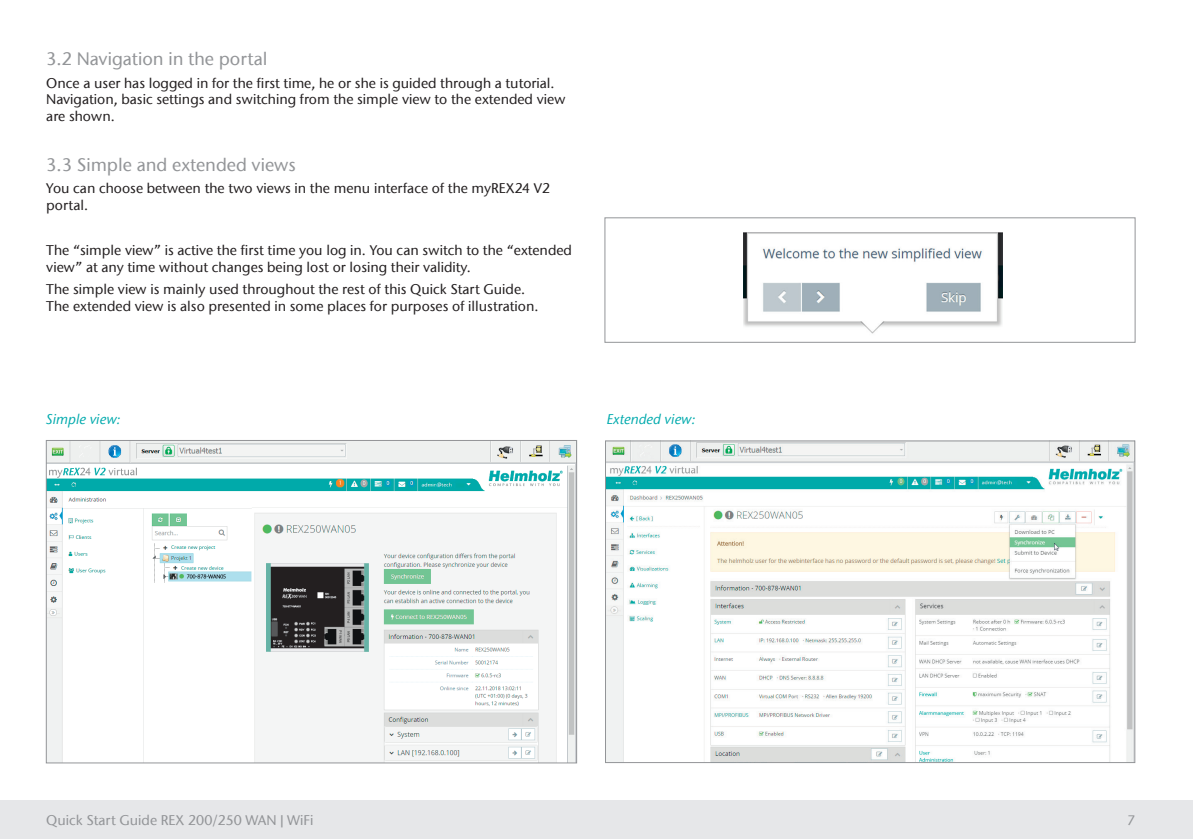
<style>
.page{position:relative;width:1193px;height:839px;background:#fff}
.page>*{position:absolute;margin:0;border:0;box-sizing:border-box;transform-origin:0 0}
.t1{font:500 18px "ITC Stone Sans Com";color:#939598}
.t2{font:500 14px/16.8px "ITC Stone Sans Com";color:#231f20}
.t3{font:500 14px "ITC Stone Sans Com";color:#939598}
.t4{font:italic 500 14px "ITC Stone Sans Com";color:#00aaad}
</style>
<div class="page">
<div style="left:1px;top:800px;width:1191px;height:39px;background:#e6e7e9"></div>
<img style="left:607px;top:442px;width:526px;height:319px">
<img style="left:743px;top:233px;width:259px;height:101px">
<div style="left:604px;top:217px;width:531px;height:126px;border:1px solid #939598"></div>
<img style="left:48px;top:442px;width:526px;height:319px">
<p class="t1" style="left:46px;top:48px;width:223px">3.2 Navigation in the portal</p>
<p class="t2" style="left:46px;top:74px;width:521px">Once a user has logged in for the first time, he or she is guided through a tutorial.<br>Navigation, basic settings and switching from the simple view to the extended view are shown.</p>
<p class="t1" style="left:46px;top:154px;width:251px">3.3 Simple and extended views</p>
<p class="t2" style="left:46px;top:180px;width:505px">You can choose between the two views in the menu interface of the myREX24 V2 portal.</p>
<p class="t2" style="left:46px;top:242px;width:527px">The “simple view” is active the first time you log in. You can switch to the “extended view” at any time without changes being lost or losing their validity.</p>
<p class="t2" style="left:46px;top:281px;width:493px">The simple view is mainly used throughout the rest of this Quick Start Guide.<br>The extended view is also presented in some places for purposes of illustration.</p>
<p class="t4" style="left:46px;top:410px;width:76px">Simple view:</p>
<p class="t4" style="left:606px;top:410px;width:90px">Extended view:</p>
<p class="t3" style="left:46px;top:812px;width:268px">Quick Start Guide REX 200/250 WAN|WiFi</p>
<p class="t3" style="left:1127px;top:812px;width:10px">7</p>
</div>
